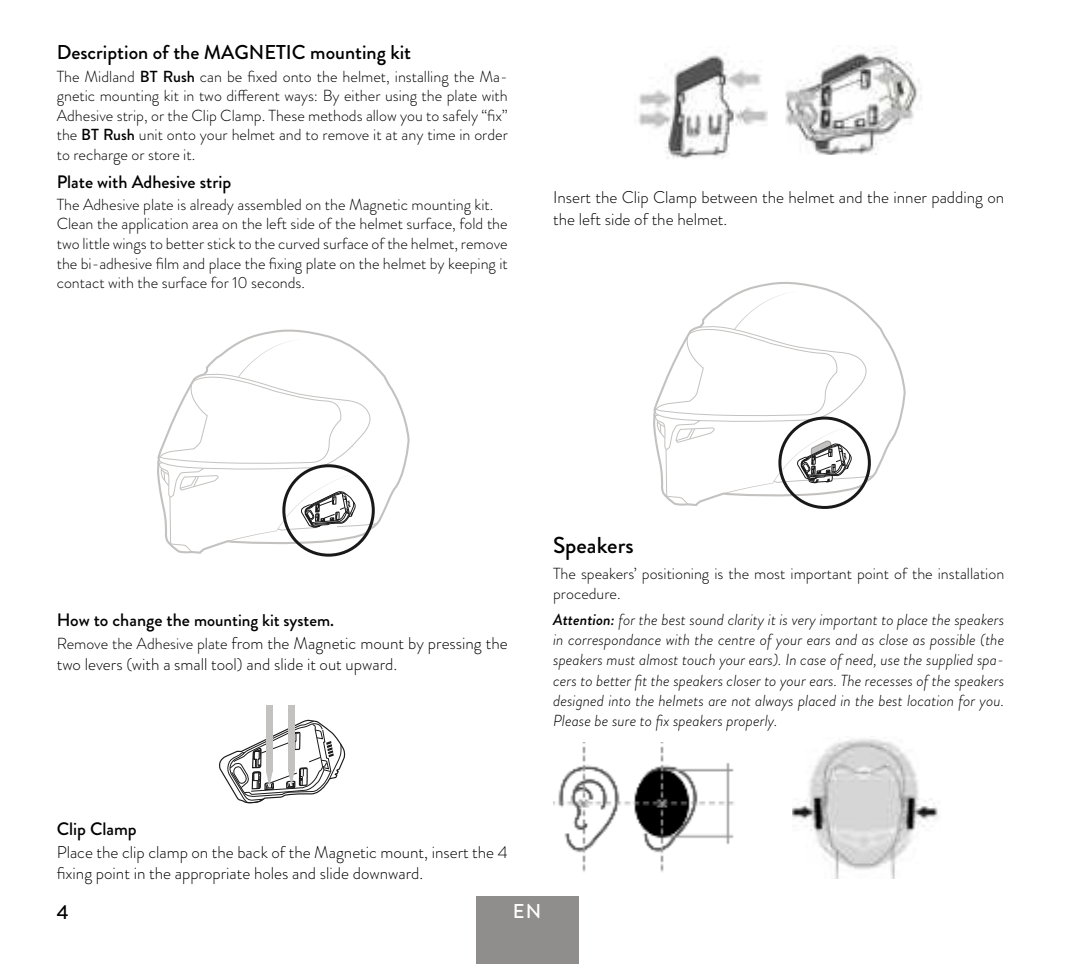
<style>
.page{position:relative;width:1078px;height:964px;background:#fff}
.page>*{position:absolute;margin:0;border:0;box-sizing:border-box;transform-origin:0 0}
.t1{font:500 23px "Brandon Grotesque";color:#000}
.t2{font:500 20px "Brandon Grotesque";color:#000}
.t3{font:500 20px "Brandon Grotesque";color:#fff}
.t4{font:500 18px "Brandon Grotesque";color:#000}
.t5{font:300 17px/23.6px "Brandon Grotesque";color:#000}
.t6{font:300 16px/19.6px "Brandon Grotesque";color:#000}
.t7{font:italic 300 16px/20.2px "Brandon Grotesque";color:#000;text-align:justify}
.s1{font-weight:500}
.s2{font-weight:500;font-size:18px}
.s3{font-size:16px}
</style>
<div class="page">
<div style="left:476px;top:896px;width:102px;height:68px;background:#8f8e8c"></div>
<svg style="left:183px;top:329px;width:227px;height:228px"></svg>
<svg style="left:157px;top:339px;width:220px;height:214px"></svg>
<div style="left:266px;top:705px;width:6px;height:67px;background:#c4c2c0"></div>
<div style="left:288px;top:705px;width:6px;height:65px;background:#c4c2c0"></div>
<svg style="left:219px;top:716px;width:126px;height:88px"></svg>
<img style="left:785px;top:47px;width:137px;height:107px">
<img style="left:638px;top:55px;width:129px;height:104px">
<svg style="left:741px;top:282px;width:165px;height:196px"></svg>
<svg style="left:653px;top:291px;width:220px;height:218px"></svg>
<img style="left:792px;top:739px;width:146px;height:140px">
<img style="left:553px;top:742px;width:181px;height:130px">
<p class="t2" style="left:57px;top:45px;width:356px">Description of the MAGNETIC mounting kit</p>
<p class="t6" style="left:57px;top:69px;width:452px;text-align:justify">The Midland <span class="s1">BT Rush</span> can be fixed onto the helmet, installing the Ma&shy;gnetic mounting kit in two different ways: By either using the plate with Adhesive strip, or the Clip Clamp. These methods allow you to safely “fix” the <span class="s1">BT Rush</span> unit onto your helmet and to remove it at any time in order to recharge or store it.</p>
<p class="t4" style="left:57px;top:175px;width:176px">Plate with Adhesive strip</p>
<p class="t6" style="left:57px;top:197px;width:452px">The Adhesive plate is already assembled on the Magnetic mounting kit.<br>Clean the application area on the left side of the helmet surface, fold the two little wings to better stick to the curved surface of the helmet, remove the bi-adhesive film and place the fixing plate on the helmet by keeping it contact with the surface for 10 seconds.</p>
<p class="t5" style="left:553px;top:189px;width:452px;line-height:21.4px">Insert the Clip Clamp between the helmet and the inner padding on the left side of the helmet.</p>
<p class="t5" style="left:57px;top:610px;width:452px"><span class="s2">How to change the</span> <span class="s1">mounting kit system.<br></span><span class="s3">Remove the Adhesive plate</span> from the Magnetic mount by pressing the</p>
<p class="t5" style="left:57px;top:655px;width:342px">two levers (with a small tool) and slide it out upward.</p>
<h1 class="t1" style="left:553px;top:536px;width:82px">Speakers</h1>
<p class="t6" style="left:553px;top:565px;width:452px;line-height:20.2px">The speakers’ positioning is the most important point of the installation procedure.</p>
<p class="t7" style="left:553px;top:611px;width:452px"><span class="s1">Attention:</span> for the best sound clarity it is very important to place the speakers in correspondance with the centre of your ears and as close as possible (the speakers must almost touch your ears). In case of need, use the supplied spa&shy;cers to better fit the speakers closer to your ears. The recesses of the speakers designed into the helmets are not always placed in the best location for you.<br>Please be sure to fix speakers properly.</p>
<p class="t4" style="left:57px;top:822px;width:81px">Clip Clamp</p>
<p class="t5" style="left:57px;top:844px;width:452px;line-height:20.8px">Place the clip clamp on the back of the Magnetic mount, insert the 4 fixing point in the appropriate holes and slide downward.</p>
<p class="t2" style="left:57px;top:904px;width:13px">4</p>
<p class="t3" style="left:513px;top:904px;width:30px">EN</p>
</div>
